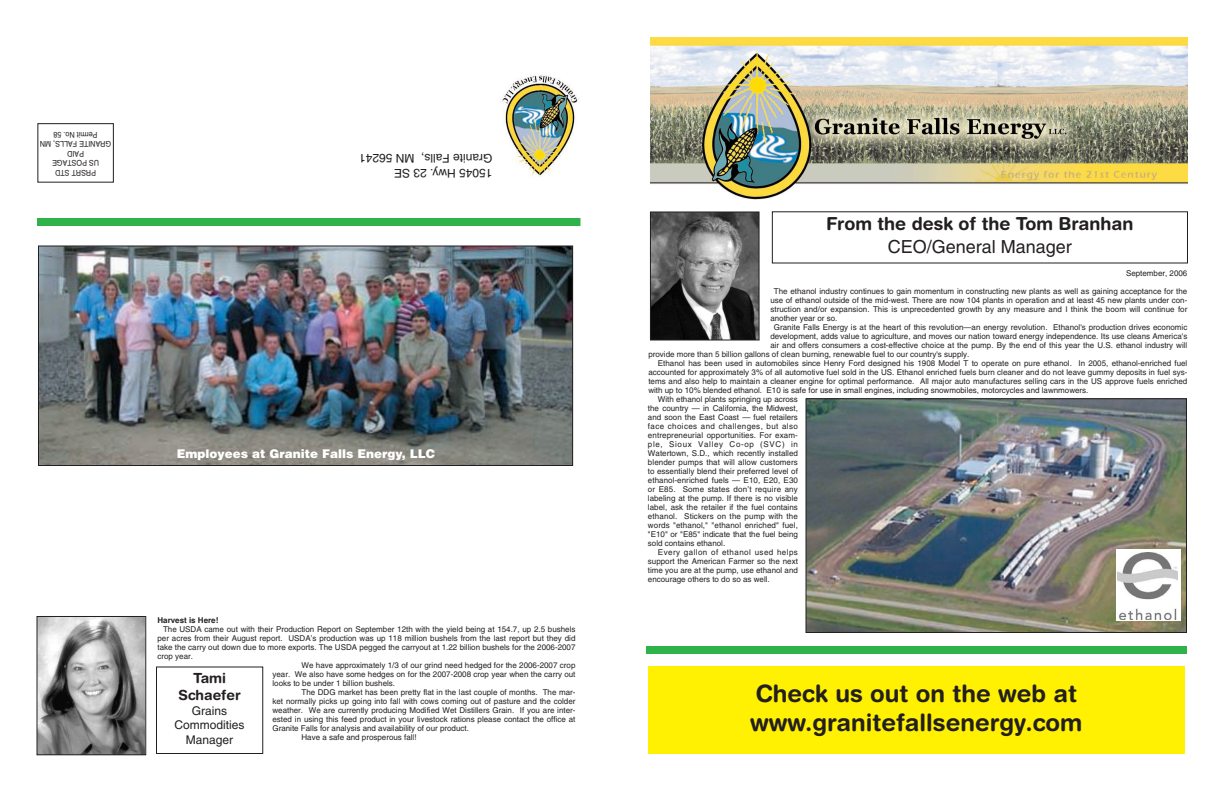
<style>
.page{position:relative;width:1224px;height:792px;background:#fff}
.page>*{position:absolute;margin:0;border:0;box-sizing:border-box;transform-origin:0 0}
.t1{font:700 24px/28.8px "Helvetica Rounded";color:#231f20}
.t2{font:700 18px "Helvetica Rounded";color:#231f20}
.t3{font:18px "Helvetica";color:#231f20}
.t4{font:700 14px/16.8px "Helvetica Rounded";color:#231f20;text-align:center}
.t5{font:12px/14.4px "Helvetica";color:#231f20}
.t6{font:900 12px "Helvetica";color:#fff}
.t7{font:8px "Helvetica";color:#231f20}
.t8{font:8px/9.6px "Helvetica";color:#231f20;text-align:center;scale:.9 1}
.t9{font:8px "Helvetica";letter-spacing:.045em;color:#231f20}
.t10{font:8px "Helvetica";letter-spacing:.02em;color:#231f20}
.t11{font:8px "Helvetica";letter-spacing:.025em;color:#231f20}
.t12{font:8px "Helvetica";letter-spacing:.055em;color:#231f20}
.t13{font:8px "Helvetica";letter-spacing:.085em;color:#231f20}
.t14{font:700 8px "Helvetica";color:#231f20}
</style>
<div class="page">
<img style="left:502px;top:75px;width:76px;height:102px">
<img style="left:652px;top:214px;width:106px;height:124px">
<div style="left:650px;top:212px;width:110px;height:128px;border:1px solid #231f20"></div>
<div style="left:37px;top:123px;width:77px;height:60px;border:1px solid #231f20"></div>
<div style="left:648px;top:666px;width:536px;height:88px;background:#fff101"></div>
<div style="left:646px;top:646px;width:541px;height:8px;background:#30b24a"></div>
<div style="left:37px;top:218px;width:543px;height:8px;background:#30b24a"></div>
<img style="left:650px;top:37px;width:538px;height:163px">
<img style="left:808px;top:400px;width:377px;height:231px">
<div style="left:806px;top:398px;width:381px;height:235px;border:1px solid #231f20"></div>
<img style="left:40px;top:248px;width:531px;height:216px">
<div style="left:38px;top:246px;width:535px;height:220px;border:1px solid #231f20"></div>
<img style="left:38px;top:618px;width:106px;height:135px">
<div style="left:36px;top:616px;width:110px;height:139px;border:1px solid #231f20"></div>
<div style="left:156px;top:666px;width:107px;height:88px;border:1px solid #231f20"></div>
<div style="left:1116px;top:549px;width:64px;height:72px;background:#fff"></div>
<img style="left:1118px;top:552px;width:59px;height:67px">
<p class="t8" style="left:111px;top:177px;width:81px;rotate:-180deg">PRSRT STD<br>US POSTAGE<br>PAID<br>GRANITE FALLS, MN<br>Permit No. 58</p>
<h3 class="t5" style="left:492px;top:179px;width:135px;rotate:-180deg">15045 Hwy. 23 SE<br>Granite Falls, MN 56241</h3>
<h3 class="t6" style="left:177px;top:449px;width:260px">Employees at Granite Falls Energy, LLC</h3>
<p class="t14" style="left:158px;top:618px;width:62px">Harvest is Here!</p>
<p class="t7" style="left:163px;top:627px;width:414px">The USDA came out with their Production Report on September 12th with the yield being at 154.7, up 2.5 bushels</p>
<p class="t7" style="left:158px;top:636px;width:420px">per acres from their August report. USDA’s production was up 118 million bushels from the last report but they did</p>
<p class="t7" style="left:158px;top:645px;width:420px">take the carry out down due to more exports. The USDA pegged the carryout at 1.22 billion bushels for the 2006-2007</p>
<p class="t7" style="left:158px;top:654px;width:37px">crop year.</p>
<p class="t7" style="left:302px;top:663px;width:276px">We have approximately 1/3 of our grind need hedged for the 2006-2007 crop</p>
<p class="t7" style="left:273px;top:672px;width:305px">year. We also have some hedges on for the 2007-2008 crop year when the carry out</p>
<p class="t7" style="left:273px;top:681px;width:124px">looks to be under 1 billion bushels.</p>
<p class="t7" style="left:302px;top:690px;width:276px">The DDG market has been pretty flat in the last couple of months. The mar-</p>
<p class="t7" style="left:273px;top:699px;width:305px">ket normally picks up going into fall with cows coming out of pasture and the colder</p>
<p class="t7" style="left:273px;top:708px;width:305px">weather. We are currently producing Modified Wet Distillers Grain. If you are inter-</p>
<p class="t7" style="left:273px;top:717px;width:304px">ested in using this feed product in your livestock rations please contact the office at</p>
<p class="t7" style="left:273px;top:726px;width:198px">Granite Falls for analysis and availability of our product.</p>
<p class="t7" style="left:302px;top:735px;width:117px">Have a safe and prosperous fall!</p>
<h3 class="t4" style="left:179px;top:671px;width:64px">Tami<br>Schaefer</h3>
<h3 class="t5" style="left:175px;top:705px;width:71px;text-align:center">Grains<br>Commodities<br>Manager</h3>
<h2 class="t2" style="left:826px;top:217px;width:309px">From the desk of the Tom Branhan</h2>
<h2 class="t3" style="left:888px;top:241px;width:186px">CEO/General Manager</h2>
<p class="t7" style="left:1126px;top:270px;width:63px">September, 2006</p>
<p class="t7" style="left:774px;top:288px;width:415px">The ethanol industry continues to gain momentum in constructing new plants as well as gaining acceptance for the</p>
<p class="t7" style="left:770px;top:297px;width:419px">use of ethanol outside of the mid-west. There are now 104 plants in operation and at least 45 new plants under con-</p>
<p class="t7" style="left:770px;top:306px;width:419px">struction and/or expansion. This is unprecedented growth by any measure and I think the boom will continue for</p>
<p class="t7" style="left:770px;top:315px;width:69px">another year or so.</p>
<p class="t7" style="left:774px;top:324px;width:415px">Granite Falls Energy is at the heart of this revolution—an energy revolution. Ethanol's production drives economic</p>
<p class="t7" style="left:770px;top:333px;width:419px">development, adds value to agriculture, and moves our nation toward energy independence. Its use cleans America's</p>
<p class="t7" style="left:770px;top:342px;width:419px">air and offers consumers a cost-effective choice at the pump. By the end of this year the U.S. ethanol industry will</p>
<p class="t7" style="left:648px;top:351px;width:323px">provide more than 5 billion gallons of clean burning, renewable fuel to our country's supply.</p>
<p class="t7" style="left:658px;top:360px;width:531px">Ethanol has been used in automobiles since Henry Ford designed his 1908 Model T to operate on pure ethanol. In 2005, ethanol-enriched fuel</p>
<p class="t7" style="left:648px;top:369px;width:541px">accounted for approximately 3% of all automotive fuel sold in the US. Ethanol enriched fuels burn cleaner and do not leave gummy deposits in fuel sys-</p>
<p class="t7" style="left:648px;top:378px;width:541px">tems and also help to maintain a cleaner engine for optimal performance. All major auto manufactures selling cars in the US approve fuels enriched</p>
<p class="t7" style="left:648px;top:387px;width:442px">with up to 10% blended ethanol. E10 is safe for use in small engines, including snowmobiles, motorcycles and lawnmowers.</p>
<p class="t7" style="left:658px;top:396px;width:142px">With ethanol plants springing up across</p>
<p class="t7" style="left:648px;top:405px;width:152px">the country — in California, the Midwest,</p>
<p class="t7" style="left:648px;top:414px;width:151px">and soon the East Coast — fuel retailers</p>
<p class="t9" style="left:648px;top:423px;width:151px">face choices and challenges, but also</p>
<p class="t7" style="left:648px;top:432px;width:151px">entrepreneurial opportunities. For exam-</p>
<p class="t13" style="left:648px;top:441px;width:152px">ple, Sioux Valley Co-op (SVC) in</p>
<p class="t7" style="left:648px;top:450px;width:152px">Watertown, S.D., which recently installed</p>
<p class="t7" style="left:648px;top:459px;width:151px">blender pumps that will allow customers</p>
<p class="t7" style="left:648px;top:468px;width:152px">to essentially blend their preferred level of</p>
<p class="t7" style="left:648px;top:477px;width:152px">ethanol-enriched fuels — E10, E20, E30</p>
<p class="t11" style="left:648px;top:486px;width:151px">or E85. Some states don’t require any</p>
<p class="t7" style="left:648px;top:495px;width:152px">labeling at the pump. If there is no visible</p>
<p class="t7" style="left:648px;top:504px;width:152px">label, ask the retailer if the fuel contains</p>
<p class="t10" style="left:648px;top:513px;width:152px">ethanol. Stickers on the pump with the</p>
<p class="t7" style="left:648px;top:522px;width:151px">words "ethanol," "ethanol enriched" fuel,</p>
<p class="t7" style="left:648px;top:531px;width:152px">"E10" or "E85" indicate that the fuel being</p>
<p class="t7" style="left:648px;top:540px;width:79px">sold contains ethanol.</p>
<p class="t12" style="left:658px;top:549px;width:142px">Every gallon of ethanol used helps</p>
<p class="t7" style="left:648px;top:558px;width:152px">support the American Farmer so the next</p>
<p class="t7" style="left:648px;top:567px;width:152px">time you are at the pump, use ethanol and</p>
<p class="t7" style="left:648px;top:576px;width:123px">encourage others to do so as well.</p>
<h1 class="t1" style="left:750px;top:681px;width:334px">Check us out on the web at www.granitefallsenergy.com</h1>
</div>
